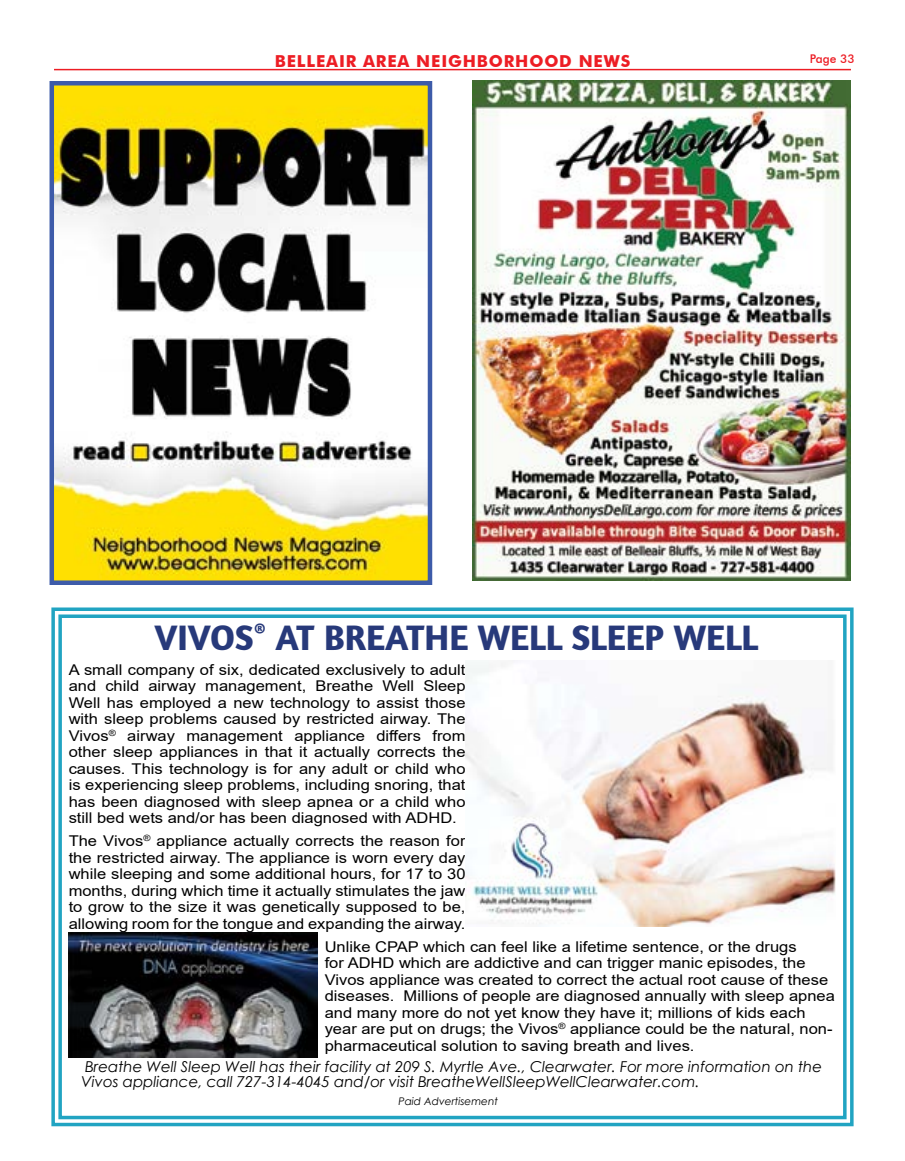
<style>
.page{position:relative;width:905px;height:1161px;background:#fff}
.page>*{position:absolute;margin:0;border:0;box-sizing:border-box;transform-origin:0 0}
.t1{font:700 36px "Amaranth";color:#27397a}
.t2{font:700 16.5px "Futura BT";letter-spacing:.05em;color:#ed1d24}
.t3{font:italic 15px/15px "Century Gothic";color:#000}
.t4{font:14.85px/16.5px "Arial";color:#000;text-align:justify;scale:1.11 1}
.t5{font:500 12px "Futura BT";color:#ed1d24}
.t6{font:italic 10.5px "Century Gothic";color:#000}
</style>
<div class="page">
<hr style="left:54px;top:69px;width:796px;height:1px;background:#ed1d24">
<img style="left:55px;top:86px;width:372px;height:494px">
<div style="left:50px;top:81px;width:382px;height:504px;border:4px solid #3d5ba9"></div>
<img style="left:472px;top:81px;width:378px;height:499px">
<svg style="left:51px;top:607px;width:803px;height:520px"></svg>
<div style="left:58px;top:615px;width:788px;height:504px;border:3px solid #21a4c2"></div>
<img style="left:465px;top:660px;width:370px;height:266px">
<img style="left:69px;top:932px;width:249px;height:125px">
<p class="t2" style="left:275px;top:51px;width:357px">BELLEAIR AREA NEIGHBORHOOD NEWS</p>
<p class="t5" style="left:809px;top:52px;width:46px">Page 33</p>
<h1 class="t1" style="left:154px;top:614px;width:605px">VIVOS<sup>®</sup> AT BREATHE WELL SLEEP WELL</h1>
<p class="t4" style="left:69px;top:661px;width:359px">A small company of six, dedicated exclusively to adult and child airway management, Breathe Well Sleep Well has employed a new technology to assist those with sleep problems caused by restricted airway. The Vivos<sup>®</sup> airway management appliance differs from other sleep appliances in that it actually corrects the causes. This technology is for any adult or child who is experiencing sleep problems, including snoring, that has been diagnosed with sleep apnea or a child who still bed wets and/or has been diagnosed with ADHD.</p>
<p class="t4" style="left:69px;top:833px;width:359px">The Vivos<sup>®</sup> appliance actually corrects the reason for the restricted airway. The appliance is worn every day while sleeping and some additional hours, for 17 to 30 months, during which time it actually stimulates the jaw to grow to the size it was genetically supposed to be, allowing room for the tongue and expanding the airway.</p>
<p class="t4" style="left:325px;top:938px;width:461px;text-align:left">Unlike CPAP which can feel like a lifetime sentence, or the drugs<br>for ADHD which are addictive and can trigger manic episodes, the Vivos appliance was created to correct the actual root cause of these diseases. Millions of people are diagnosed annually with sleep apnea and many more do not yet know they have it; millions of kids each year are put on drugs; the Vivos<sup>®</sup> appliance could be the natural, non&shy;pharmaceutical solution to saving breath and lives.</p>
<p class="t3" style="left:81px;top:1059px;width:742px">Breathe Well Sleep Well has their facility at 209 S. Myrtle Ave., Clearwater. For more information on the<br>Vivos appliance, call 727-314-4045 and/or visit BreatheWellSleepWellClearwater.com.</p>
<p class="t6" style="left:398px;top:1094px;width:101px">Paid Advertisement</p>
</div>
